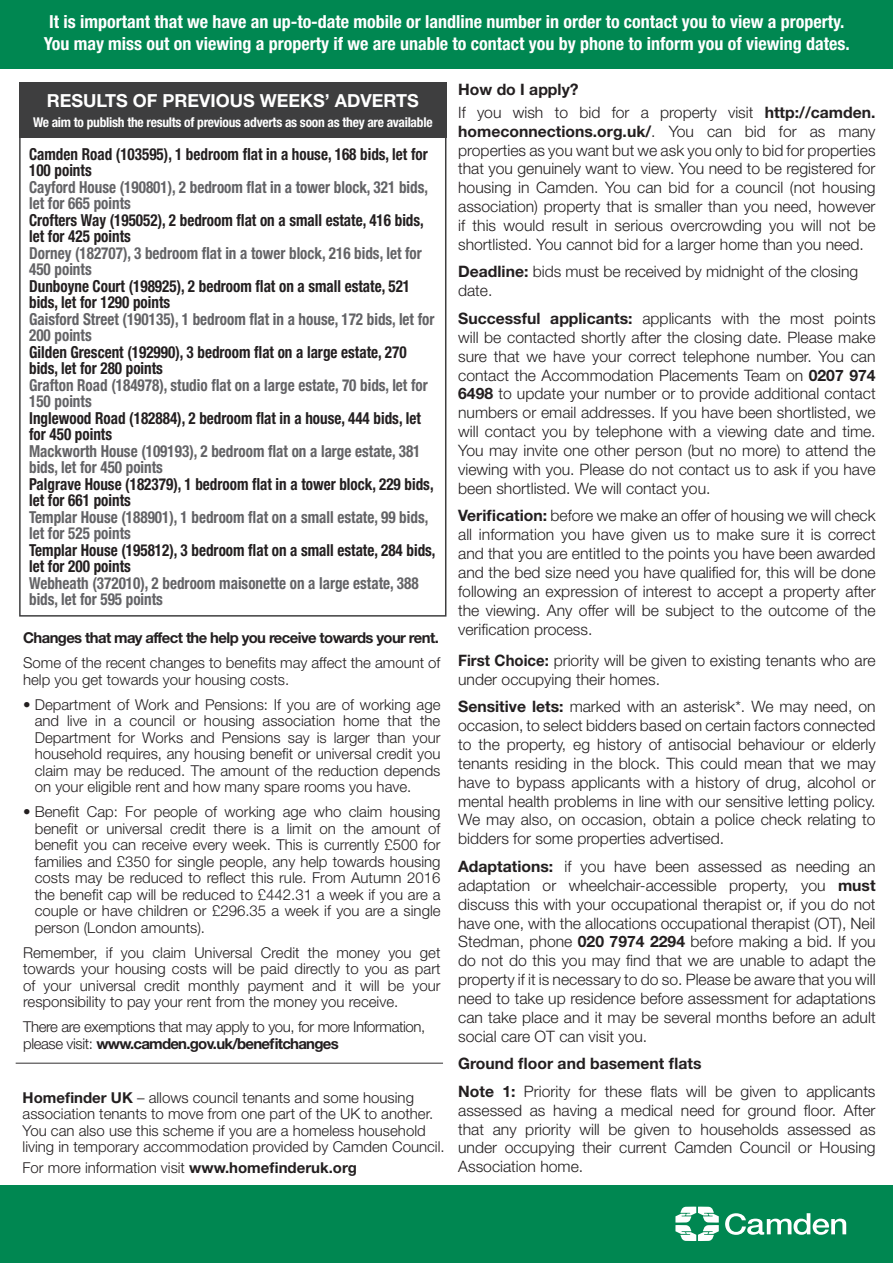
<style>
.page{position:relative;width:893px;height:1263px;background:#fff}
.page>*{position:absolute;margin:0;border:0;box-sizing:border-box;transform-origin:0 0}
.t1{font:700 condensed 18px/21.6px "Helvetica Neue";color:#fff;text-align:center}
.t2{font:700 18px "Helvetica Neue";color:#fff}
.t3{font:700 condensed 16.5px/16.5px "Helvetica Neue";color:#231f20;scale:.91 1}
.t4{font:700 condensed 16.5px/16.5px "Helvetica Neue";color:#636366;scale:.91 1}
.t5{font:300 15.75px/18.9px "Helvetica Neue";color:#231f20;text-align:justify}
.t6{font:300 15px/16.5px "Helvetica Neue";color:#231f20;text-align:justify}
.t7{font:300 15px/16.5px "Helvetica Neue";letter-spacing:-.025em;color:#231f20}
.t8{font:700 15px "Helvetica Neue";letter-spacing:-.04em;color:#231f20}
.t9{font:700 condensed 13.5px "Helvetica Neue";letter-spacing:-.02em;color:#fff}
.s1{font-weight:700}
</style>
<div class="page">
<div style="left:0;top:0;width:893px;height:68px;background:#008751"></div>
<div style="left:0;top:1186px;width:893px;height:77px;background:#008751"></div>
<svg style="left:725px;top:1213px;width:121px;height:22px"></svg>
<svg style="left:675px;top:1206px;width:44px;height:35px"></svg>
<hr style="left:16px;top:1063px;width:427px;height:1px;background:#312f30">
<div style="left:19px;top:82px;width:427px;height:56px;background:#3e3e3f"></div>
<p class="t1" style="left:44px;top:11px;width:807px">It is important that we have an up-to-date mobile or landline number in order to contact you to view a property.<br>You may miss out on viewing a property if we are unable to contact you by phone to inform you of viewing dates.</p>
<p class="t5" style="left:458px;top:77px;width:419px;line-height:23.1px"><span class="s1">How do I apply?<br></span>If you wish to bid for a property visit <span class="s1">http://camden.</span></p>
<p class="t5" style="left:458px;top:121px;width:419px"><span class="s1">homeconnections.org.uk/</span>. You can bid for as many properties as you want but we ask you only to bid for properties that you genuinely want to view. You need to be registered for housing in Camden. You can bid for a council (not housing association) property that is smaller than you need, however if this would result in serious overcrowding you will not be shortlisted. You cannot bid for a larger home than you need.</p>
<p class="t5" style="left:458px;top:262px;width:402px"><span class="s1">Deadline:</span> bids must be received by midnight of the closing date.</p>
<p class="t5" style="left:458px;top:308px;width:419px"><span class="s1">Successful applicants:</span> applicants with the most points will be contacted shortly after the closing date. Please make sure that we have your correct telephone number. You can contact the Accommodation Placements Team on <span class="s1">0207 974<br>6498</span> to update your number or to provide additional contact numbers or email addresses. If you have been shortlisted, we will contact you by telephone with a viewing date and time.<br>You may invite one other person (but no more) to attend the viewing with you. Please do not contact us to ask if you have been shortlisted. We will contact you.</p>
<p class="t5" style="left:458px;top:506px;width:419px"><span class="s1">Verification:</span> before we make an offer of housing we will check all information you have given us to make sure it is correct and that you are entitled to the points you have been awarded and the bed size need you have qualified for, this will be done following an expression of interest to accept a property after the viewing. Any offer will be subject to the outcome of the verification process.</p>
<p class="t5" style="left:458px;top:650px;width:419px"><span class="s1">First Choice:</span> priority will be given to existing tenants who are under occupying their homes.</p>
<p class="t5" style="left:458px;top:697px;width:419px"><span class="s1">Sensitive lets:</span> marked with an asterisk*. We may need, on occasion, to select bidders based on certain factors connected to the property, eg history of antisocial behaviour or elderly tenants residing in the block. This could mean that we may have to bypass applicants with a history of drug, alcohol or mental health problems in line with our sensitive letting policy.<br>We may also, on occasion, obtain a police check relating to bidders for some properties advertised.</p>
<p class="t5" style="left:458px;top:856px;width:419px"><span class="s1">Adaptations:</span> if you have been assessed as needing an adaptation or wheelchair-accessible property, you <span class="s1">must </span>discuss this with your occupational therapist or, if you do not have one, with the allocations occupational therapist (OT), Neil Stedman, phone <span class="s1">020 7974 2294</span> before making a bid. If you do not do this you may find that we are unable to adapt the property if it is necessary to do so. Please be aware that you will need to take up residence before assessment for adaptations can take place and it may be several months before an adult social care OT can visit you.</p>
<p class="t5" style="left:458px;top:1050px;width:419px;line-height:27.5px"><span class="s1">Ground floor and basement flats<br>Note 1:</span> Priority for these flats will be given to applicants</p>
<p class="t5" style="left:458px;top:1100px;width:419px">assessed as having a medical need for ground floor. After that any priority will be given to households assessed as under occupying their current Camden Council or Housing Association home.</p>
<p class="t2" style="left:47px;top:90px;width:374px">RESULTS OF PREVIOUS WEEKS’ ADVERTS</p>
<p class="t9" style="left:33px;top:114px;width:401px">We aim to publish the results of previous adverts as soon as they are available</p>
<p class="t3" style="left:29px;top:145px;width:440px">Camden Road (103595), 1 bedroom flat in a house, 168 bids, let for<br>100 points</p>
<p class="t4" style="left:29px;top:178px;width:440px">Cayford House (190801), 2 bedroom flat in a tower block, 321 bids, let for 665 points</p>
<p class="t3" style="left:29px;top:211px;width:435px">Crofters Way (195052), 2 bedroom flat on a small estate, 416 bids, let for 425 points</p>
<p class="t4" style="left:29px;top:244px;width:433px">Dorney (182707), 3 bedroom flat in a tower block, 216 bids, let for<br>450 points</p>
<p class="t3" style="left:29px;top:277px;width:420px">Dunboyne Court (198925), 2 bedroom flat on a small estate, 521 bids, let for 1290 points</p>
<p class="t4" style="left:29px;top:310px;width:447px">Gaisford Street (190135), 1 bedroom flat in a house, 172 bids, let for<br>200 points</p>
<p class="t3" style="left:29px;top:343px;width:416px">Gilden Grescent (192990), 3 bedroom flat on a large estate, 270 bids, let for 280 points</p>
<p class="t4" style="left:29px;top:376px;width:440px">Grafton Road (184978), studio flat on a large estate, 70 bids, let for<br>150 points</p>
<p class="t3" style="left:29px;top:409px;width:432px">Inglewood Road (182884), 2 bedroom flat in a house, 444 bids, let for 450 points</p>
<p class="t4" style="left:29px;top:442px;width:432px">Mackworth House (109193), 2 bedroom flat on a large estate, 381 bids, let for 450 points</p>
<p class="t3" style="left:29px;top:475px;width:446px">Palgrave House (182379), 1 bedroom flat in a tower block, 229 bids, let for 661 points</p>
<p class="t4" style="left:29px;top:508px;width:440px">Templar House (188901), 1 bedroom flat on a small estate, 99 bids, let for 525 points</p>
<p class="t3" style="left:29px;top:541px;width:448px">Templar House (195812), 3 bedroom flat on a small estate, 284 bids, let for 200 points</p>
<p class="t4" style="left:29px;top:574px;width:430px">Webheath (372010), 2 bedroom maisonette on a large estate, 388 bids, let for 595 points</p>
<p class="t8" style="left:23px;top:629px;width:417px">Changes that may affect the help you receive towards your rent.</p>
<p class="t6" style="left:23px;top:654px;width:419px">Some of the recent changes to benefits may affect the amount of help you get towards your housing costs.</p>
<p class="t6" style="left:35px;top:696px;width:407px;text-indent:-12px">• Department of Work and Pensions: If you are of working age and live in a council or housing association home that the Department for Works and Pensions say is larger than your household requires, any housing benefit or universal credit you claim may be reduced. The amount of the reduction depends on your eligible rent and how many spare rooms you have.</p>
<p class="t6" style="left:35px;top:803px;width:407px;text-indent:-12px">• Benefit Cap: For people of working age who claim housing benefit or universal credit there is a limit on the amount of benefit you can receive every week. This is currently £500 for families and £350 for single people, any help towards housing costs may be reduced to reflect this rule. From Autumn 2016 the benefit cap will be reduced to £442.31 a week if you are a couple or have children or £296.35 a week if you are a single person (London amounts).</p>
<p class="t6" style="left:23px;top:944px;width:419px">Remember, if you claim Universal Credit the money you get towards your housing costs will be paid directly to you as part of your universal credit monthly payment and it will be your responsibility to pay your rent from the money you receive.</p>
<p class="t7" style="left:23px;top:1018px;width:404px">There are exemptions that may apply to you, for more Information, please visit: <span class="s1">www.camden.gov.uk/benefitchanges</span></p>
<p class="t6" style="left:23px;top:1088px;width:424px;text-align:left"><span class="s1">Homefinder UK</span> – allows council tenants and some housing association tenants to move from one part of the UK to another.<br>You can also use this scheme if you are a homeless household living in temporary accommodation provided by Camden Council.</p>
<p class="t6" style="left:23px;top:1159px;width:336px">For more information visit <span class="s1">www.homefinderuk.org</span></p>
</div>
